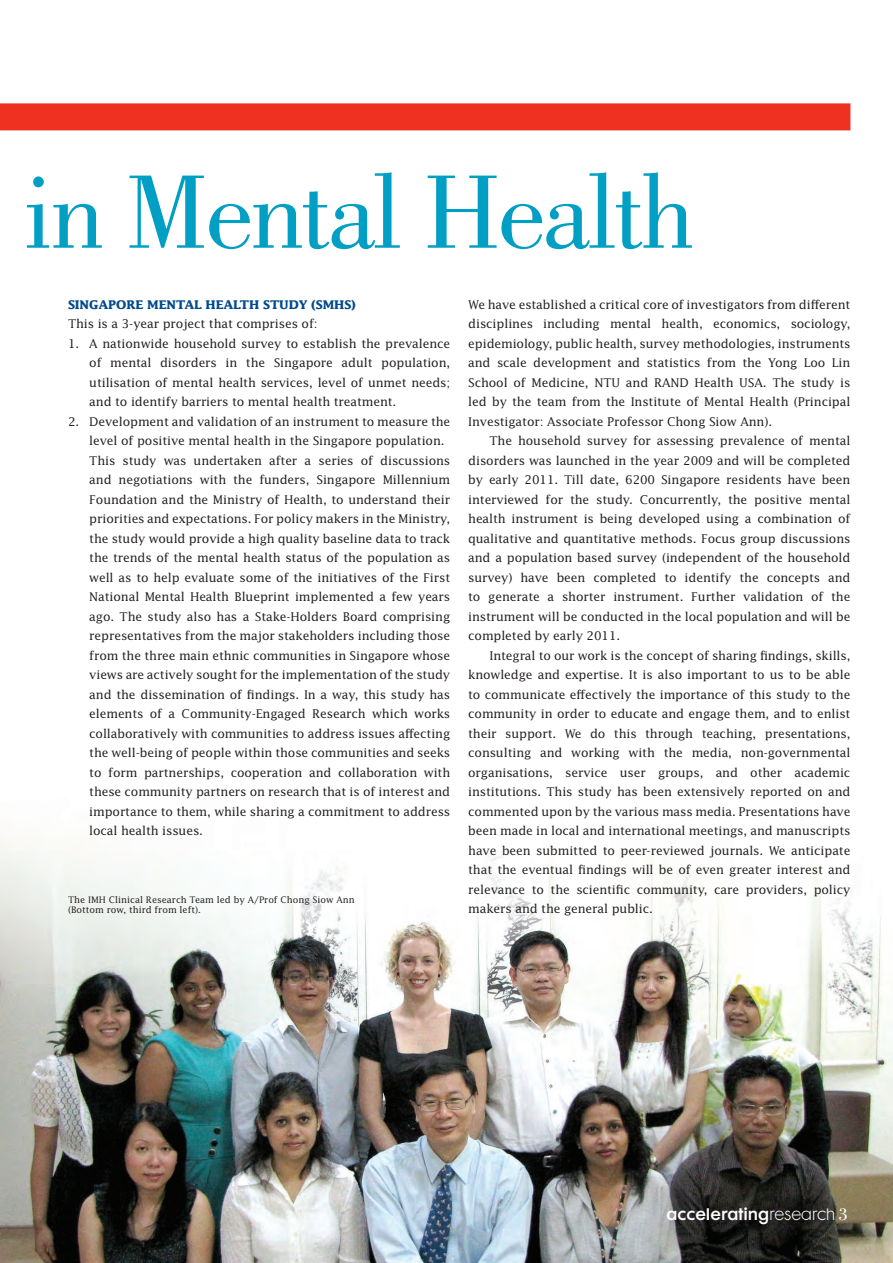
<style>
.page{position:relative;width:893px;height:1263px;background:#fff}
.page>*{position:absolute;margin:0;border:0;box-sizing:border-box;transform-origin:0 0}
.t1{font:108px "Bodoni";letter-spacing:-.03em;color:#009fc3}
.t2{font:15px "Cg Futura Maxi De";color:#fff}
.BT_points{font:12px/19.5px "Lucida";letter-spacing:-.01em;color:#231f20;text-align:justify}
.BT{font:12px/19.5px "Lucida";letter-spacing:-.01em;color:#231f20;text-align:justify}
.BT_first_para{font:12px/19.5px "Lucida";letter-spacing:-.01em;color:#231f20;text-align:justify}
.Subhead{font:700 12px "Lucida";letter-spacing:-.01em;color:#004a8d}
.t3{font:9px/10.8px "Lucida";color:#231f20}
.s1{font-family:"Cg Futura Maxi Lt"}
.s2{font-family:"Bodoni";font-size:18px}
</style>
<div class="page">
<img style="left:0;top:839px;width:893px;height:424px">
<div style="left:0;top:103px;width:850px;height:27px;background:#ef3122"></div>
<h1 class="t1" style="left:24px;top:152px;width:673px">in Mental Health</h1>
<p class="Subhead" style="left:68px;top:297px;width:289px">SINGAPORE MENTAL HEALTH STUDY (SMHS)</p>
<p class="BT_first_para" style="left:68px;top:314px;width:251px">This is a 3-year project that comprises of:</p>
<p class="BT_points" style="left:89px;top:333px;width:362px;text-indent:-21px">1. A nationwide household survey to establish the prevalence of mental disorders in the Singapore adult population, utilisation of mental health services, level of unmet needs; and to identify barriers to mental health treatment.</p>
<p class="BT_points" style="left:89px;top:411px;width:362px;text-indent:-21px">2. Development and validation of an instrument to measure the level of positive mental health in the Singapore population.</p>
<p class="BT_points" style="left:89px;top:450px;width:362px">This study was undertaken after a series of discussions and negotiations with the funders, Singapore Millennium Foundation and the Ministry of Health, to understand their priorities and expectations. For policy makers in the Ministry, the study would provide a high quality baseline data to track the trends of the mental health status of the population as well as to help evaluate some of the initiatives of the First National Mental Health Blueprint implemented a few years ago. The study also has a Stake-Holders Board comprising representatives from the major stakeholders including those from the three main ethnic communities in Singapore whose views are actively sought for the implementation of the study and the dissemination of findings. In a way, this study has elements of a Community-Engaged Research which works collaboratively with communities to address issues affecting the well-being of people within those communities and seeks to form partnerships, cooperation and collaboration with these community partners on research that is of interest and importance to them, while sharing a commitment to address local health issues.</p>
<p class="t3" style="left:68px;top:894px;width:288px">The IMH Clinical Research Team led by A/Prof Chong Siow Ann (Bottom row, third from left).</p>
<p class="BT_first_para" style="left:468px;top:294px;width:384px">We have established a critical core of investigators from different disciplines including mental health, economics, sociology, epidemiology, public health, survey methodologies, instruments and scale development and statistics from the Yong Loo Lin School of Medicine, NTU and RAND Health USA. The study is led by the team from the Institute of Mental Health (Principal Investigator: Associate Professor Chong Siow Ann).</p>
<p class="BT" style="left:468px;top:431px;width:384px;text-indent:21px">The household survey for assessing prevalence of mental disorders was launched in the year 2009 and will be completed by early 2011. Till date, 6200 Singapore residents have been interviewed for the study. Concurrently, the positive mental health instrument is being developed using a combination of qualitative and quantitative methods. Focus group discussions and a population based survey (independent of the household survey) have been completed to identify the concepts and to generate a shorter instrument. Further validation of the instrument will be conducted in the local population and will be completed by early 2011.</p>
<p class="BT" style="left:468px;top:645px;width:384px;text-indent:21px">Integral to our work is the concept of sharing findings, skills, knowledge and expertise. It is also important to us to be able to communicate effectively the importance of this study to the community in order to educate and engage them, and to enlist their support. We do this through teaching, presentations, consulting and working with the media, non-governmental organisations, service user groups, and other academic institutions. This study has been extensively reported on and commented upon by the various mass media. Presentations have been made in local and international meetings, and manuscripts have been submitted to peer-reviewed journals. We anticipate that the eventual findings will be of even greater interest and relevance to the scientific community, care providers, policy makers and the general public.</p>
<p class="t2" style="left:666px;top:1205px;width:183px">accelerating<span class="s1">research</span> <span class="s2">3</span></p>
</div>
